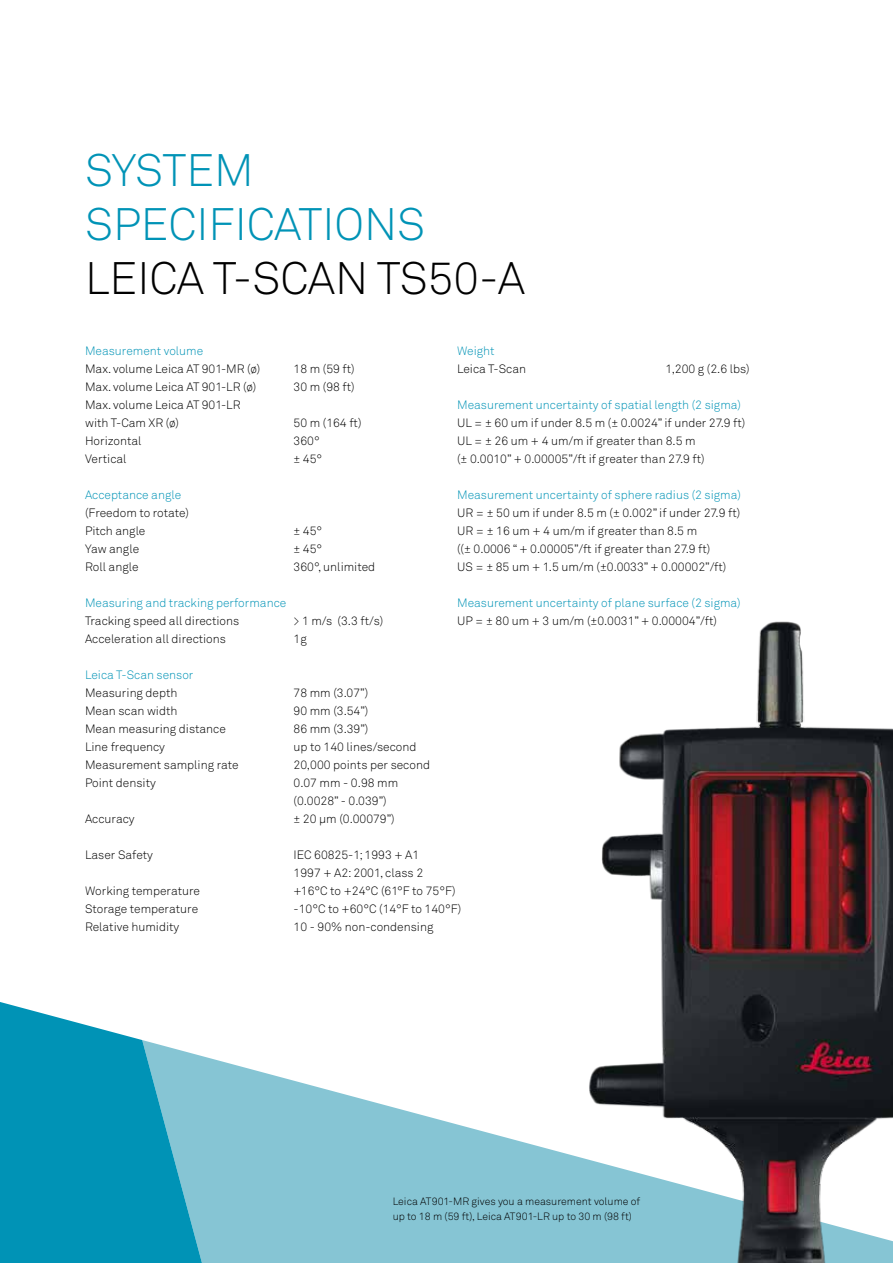
<style>
.page{position:relative;width:893px;height:1263px;background:#fff}
.page>*{position:absolute;margin:0;border:0;box-sizing:border-box;transform-origin:0 0}
.t1{font:45px/54px "Akkurat Light Pro";color:#0093b6}
.t2{font:45px "Akkurat Light Pro";color:#000}
.t3{font:12px/18px "Akkurat Light Pro";color:#000}
.t4{font:12px "Akkurat Light Pro";color:#0093b6}
.t5{font:10.5px/15px "Akkurat Light Pro";color:#000}
</style>
<div class="page">
<svg style="left:202px;top:1056px;width:387px;height:207px;fill:#86c5d4"></svg>
<div style="left:359px;top:1255px;width:230px;height:8px;background:#86c5d4"></div>
<svg style="left:1px;top:1002px;width:201px;height:261px;background:#2aa4c1"></svg>
<img style="left:0;top:1002px;width:1px;height:261px">
<img style="left:589px;top:621px;width:304px;height:642px">
<h1 class="t1" style="left:85px;top:144px;width:337px">Syst em specifications</h1>
<h1 class="t2" style="left:85px;top:252px;width:441px">Leica T-Scan TS50-A</h1>
<p class="t4" style="left:85px;top:343px;width:120px">Measurement volume</p>
<p class="t3" style="left:85px;top:360px;width:177px">M ax. volume Leica AT 901-MR (ø)</p>
<p class="t3" style="left:294px;top:360px;width:63px">18 m (59 ft)</p>
<p class="t3" style="left:85px;top:378px;width:173px">M ax. volume Leica AT 901-LR (ø)</p>
<p class="t3" style="left:294px;top:378px;width:63px">30 m (98 ft)</p>
<p class="t3" style="left:85px;top:396px;width:155px">Max. volume Leica AT 901-LR with T-Cam XR (ø)</p>
<p class="t3" style="left:294px;top:414px;width:69px">50 m (164 ft)</p>
<p class="t3" style="left:85px;top:432px;width:58px">Horizontal</p>
<p class="t3" style="left:294px;top:432px;width:28px">360°</p>
<p class="t3" style="left:85px;top:450px;width:43px">Vertical</p>
<p class="t3" style="left:294px;top:450px;width:30px">± 45°</p>
<p class="t4" style="left:85px;top:487px;width:98px">Acceptance angle</p>
<p class="t3" style="left:85px;top:504px;width:106px">(Freedom to rotate)<br>Pitch angle</p>
<p class="t3" style="left:294px;top:522px;width:30px">± 45°</p>
<p class="t3" style="left:85px;top:540px;width:56px">Yaw angle</p>
<p class="t3" style="left:294px;top:540px;width:30px">± 45°</p>
<p class="t3" style="left:85px;top:558px;width:55px">Roll angle</p>
<p class="t3" style="left:294px;top:558px;width:83px">360°, unlimited</p>
<p class="t4" style="left:85px;top:595px;width:203px">Measuring and tracking performance</p>
<p class="t3" style="left:85px;top:612px;width:156px">Tracking speed all directions</p>
<p class="t3" style="left:294px;top:612px;width:91px">&gt; 1 m/s (3.3 ft/s)</p>
<p class="t3" style="left:85px;top:630px;width:142px">Acceleration all directions</p>
<p class="t3" style="left:294px;top:630px;width:15px">1g</p>
<p class="t4" style="left:85px;top:667px;width:110px">Leica T-Scan sensor</p>
<p class="t3" style="left:85px;top:684px;width:94px">Measuring depth</p>
<p class="t3" style="left:294px;top:684px;width:76px">78 mm (3.07”)</p>
<p class="t3" style="left:85px;top:702px;width:94px">Mean scan width</p>
<p class="t3" style="left:294px;top:702px;width:76px">90 mm (3.54”)</p>
<p class="t3" style="left:85px;top:720px;width:142px">Mean measuring distance</p>
<p class="t3" style="left:294px;top:720px;width:76px">86 mm (3.39”)</p>
<p class="t3" style="left:85px;top:738px;width:81px">Line frequency</p>
<p class="t3" style="left:294px;top:738px;width:124px">up to 140 lines/second</p>
<p class="t3" style="left:85px;top:756px;width:155px">Measurement sampling rate</p>
<p class="t3" style="left:294px;top:756px;width:138px">20,000 points per second</p>
<p class="t3" style="left:85px;top:774px;width:72px">Point density</p>
<p class="t3" style="left:294px;top:774px;width:106px">0.07 mm - 0.98 mm (0.0028” - 0.039”)</p>
<p class="t3" style="left:85px;top:810px;width:51px">Accuracy</p>
<p class="t3" style="left:294px;top:810px;width:103px">± 20 μm (0.00079”)</p>
<p class="t3" style="left:85px;top:846px;width:69px">Laser Safety</p>
<p class="t3" style="left:294px;top:846px;width:5px">IEC</p>
<p class="t3" style="left:294px;top:846px;width:131px;text-indent:21px">60825-1; 1993 + A1<br>1997 + A2: 2001, class 2</p>
<p class="t4" style="left:457px;top:344px;width:39px">Weight</p>
<p class="t3" style="left:457px;top:360px;width:71px">Leica T-Scan</p>
<p class="t3" style="left:666px;top:360px;width:86px">1,200 g (2.6 lbs)</p>
<p class="t4" style="left:457px;top:398px;width:285px">Measurement uncertainty of spatial length (2 sigma)</p>
<p class="t3" style="left:457px;top:414px;width:290px">U L = ± 60 um if under 8.5 m (± 0.0024” if under 27.9 ft)<br>U L = ± 26 um + 4 um/m if greater than 8.5 m<br>(± 0.0010” + 0.00005”/ft if greater than 27.9 ft)</p>
<p class="t4" style="left:457px;top:488px;width:285px">Measurement uncertainty of sphere radius (2 sigma)</p>
<p class="t3" style="left:457px;top:504px;width:285px">UR = ± 50 um if under 8.5 m (± 0.002” if under 27.9 ft)<br>UR = ± 16 um + 4 um/m if greater than 8.5 m<br>((± 0.0006 “ + 0.00005”/ft if greater than 27.9 ft)<br>US = ± 85 um + 1.5 um/m (±0.0033” + 0.00002”/ft)</p>
<p class="t4" style="left:457px;top:596px;width:285px">Measurement uncertainty of plane surface (2 sigma)</p>
<p class="t3" style="left:457px;top:612px;width:261px">U P = ± 80 um + 3 um/m (±0.0031” + 0.00004”/ft)</p>
<p class="t3" style="left:85px;top:882px;width:117px">Working temperature</p>
<p class="t3" style="left:294px;top:882px;width:163px">+16°C to +24°C (61°F to 75°F)</p>
<p class="t3" style="left:85px;top:900px;width:115px">Storage temperature</p>
<p class="t3" style="left:294px;top:900px;width:169px">-10°C to +60°C (14°F to 140°F)</p>
<p class="t3" style="left:85px;top:918px;width:96px">Relative humidity</p>
<p class="t3" style="left:294px;top:918px;width:141px">10 - 90% non-condensing</p>
<p class="t5" style="left:393px;top:1194px;width:249px">Leica AT901-MR gives you a measurement volume of up to 18 m (59 ft), Leica AT901-LR up to 30 m (98 ft)</p>
</div>
